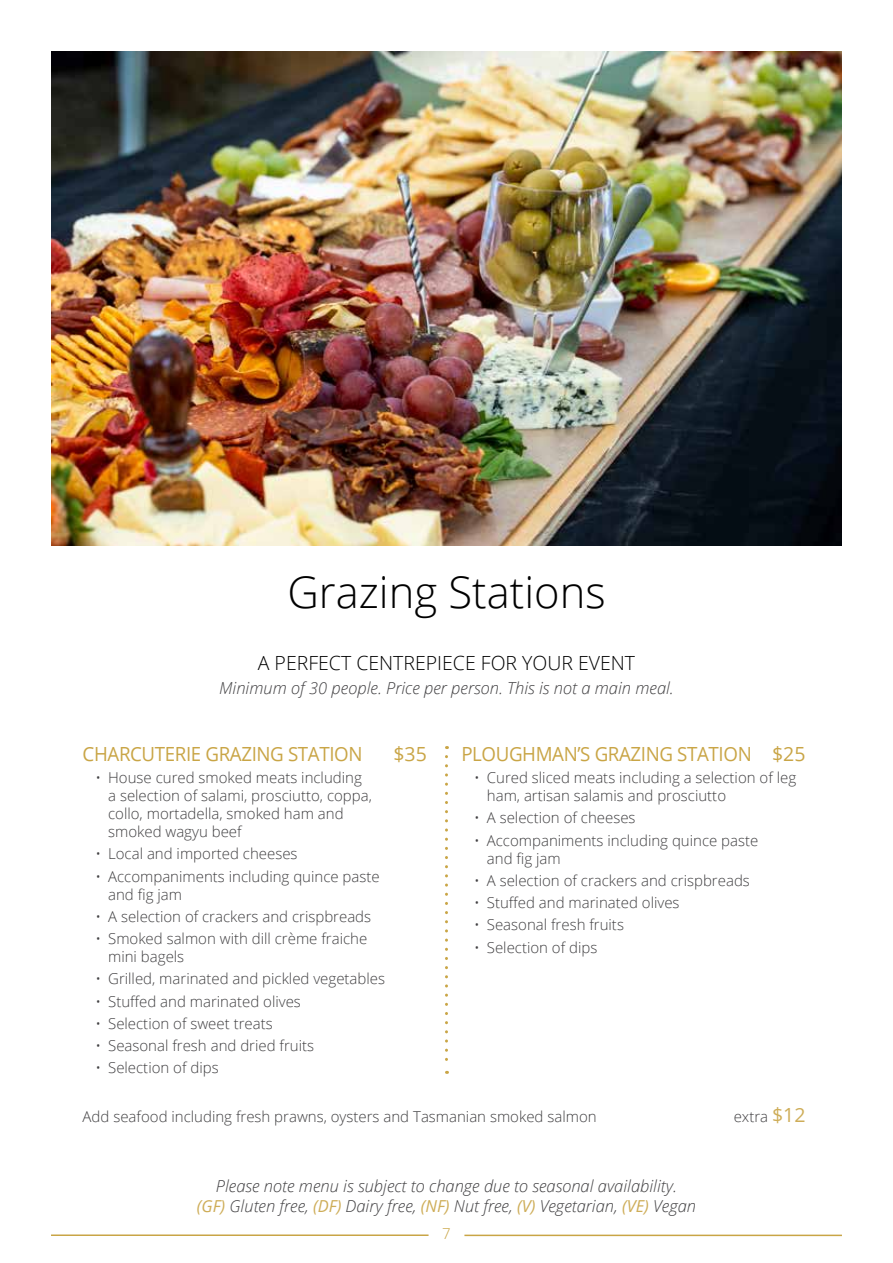
<style>
.page{position:relative;width:893px;height:1263px;background:#fff}
.page>*{position:absolute;margin:0;border:0;box-sizing:border-box;transform-origin:0 0}
.t1{font:300 43.5px "Open Sans";color:#000}
.t2{font:19.5px "Open Sans";letter-spacing:-.02em;color:#c9a546;scale:.96 1}
.t3{font:300 19.5px "Open Sans";color:#000}
.t4{font:19.5px "Open Sans";letter-spacing:-.02em;color:#c9a546}
.t5{font:italic 300 16.5px/19.8px "Open Sans";color:#414042;text-align:center}
.t6{font:300 15px/18px "Open Sans";color:#414042}
.t7{font:300 15px "Open Sans";color:#c9a546}
.s1{font-weight:400;font-size:19.5px;color:#cead58}
.s2{font-weight:400;color:#cead58}
</style>
<div class="page">
<hr style="left:51px;top:1234px;width:378px;height:2px;background:#c9a546">
<hr style="left:464px;top:1234px;width:378px;height:2px;background:#c9a546">
<img style="left:51px;top:51px;width:791px;height:494px">
<svg style="left:445px;top:756px;width:3px;height:318px"></svg>
<h1 class="t1" style="left:287px;top:562px;width:320px">Grazing Stations</h1>
<h2 class="t3" style="left:258px;top:650px;width:379px">A PERFECT CENTREPIECE FOR YOUR EVENT</h2>
<p class="t5" style="left:219px;top:678px;width:456px">Minimum of 30 people. Price per person. This is not a main meal.</p>
<h2 class="t2" style="left:83px;top:740px;width:293px">CHARCUTERIE GRAZING STATION</h2>
<h2 class="t4" style="left:393px;top:740px;width:35px">$35</h2>
<p class="t6" style="left:108px;top:768px;width:265px;text-indent:-13px">• House cured smoked meats including a selection of salami, prosciutto, coppa, collo, mortadella, smoked ham and smoked wagyu beef</p>
<p class="t6" style="left:95px;top:845px;width:204px">• Local and imported cheeses</p>
<p class="t6" style="left:108px;top:867px;width:273px;text-indent:-13px">• Accompaniments including quince paste and fig jam</p>
<p class="t6" style="left:95px;top:907px;width:277px">• A selection of crackers and crispbreads</p>
<p class="t6" style="left:108px;top:929px;width:261px;text-indent:-13px">• Smoked salmon with dill crème fraiche mini bagels</p>
<p class="t6" style="left:95px;top:970px;width:291px">• Grilled, marinated and pickled vegetables</p>
<p class="t6" style="left:95px;top:992px;width:207px">• Stuffed and marinated olives</p>
<p class="t6" style="left:95px;top:1014px;width:179px">• Selection of sweet treats</p>
<p class="t6" style="left:95px;top:1036px;width:220px">• Seasonal fresh and dried fruits</p>
<p class="t6" style="left:95px;top:1058px;width:125px">• Selection of dips</p>
<h2 class="t2" style="left:461px;top:740px;width:360px">PLOUGHMAN’S GRAZING STATION $25</h2>
<p class="t6" style="left:487px;top:768px;width:311px;text-indent:-13px">• Cured sliced meats including a selection of leg ham, artisan salamis and prosciutto</p>
<p class="t6" style="left:474px;top:809px;width:163px">• A selection of cheeses</p>
<p class="t6" style="left:487px;top:831px;width:273px;text-indent:-13px">• Accompaniments including quince paste and fig jam</p>
<p class="t6" style="left:474px;top:871px;width:277px">• A selection of crackers and crispbreads</p>
<p class="t6" style="left:474px;top:893px;width:207px">• Stuffed and marinated olives</p>
<p class="t6" style="left:474px;top:916px;width:151px">• Seasonal fresh fruits</p>
<p class="t6" style="left:474px;top:938px;width:125px">• Selection of dips</p>
<p class="t6" style="left:83px;top:1107px;width:515px">Add seafood including fresh prawns, oysters and Tasmanian smoked salmon</p>
<p class="t6" style="left:734px;top:1107px;width:73px">extra <span class="s1">$12</span></p>
<p class="t5" style="left:197px;top:1176px;width:501px">Please note menu is subject to change due to seasonal availability.<br><span class="s2">(GF)</span> Gluten free, <span class="s2">(DF)</span> Dairy free, <span class="s2">(NF)</span> Nut free, <span class="s2">(V)</span> Vegetarian, <span class="s2">(VE)</span> Vegan</p>
<p class="t7" style="left:442px;top:1224px;width:10px">7</p>
</div>
